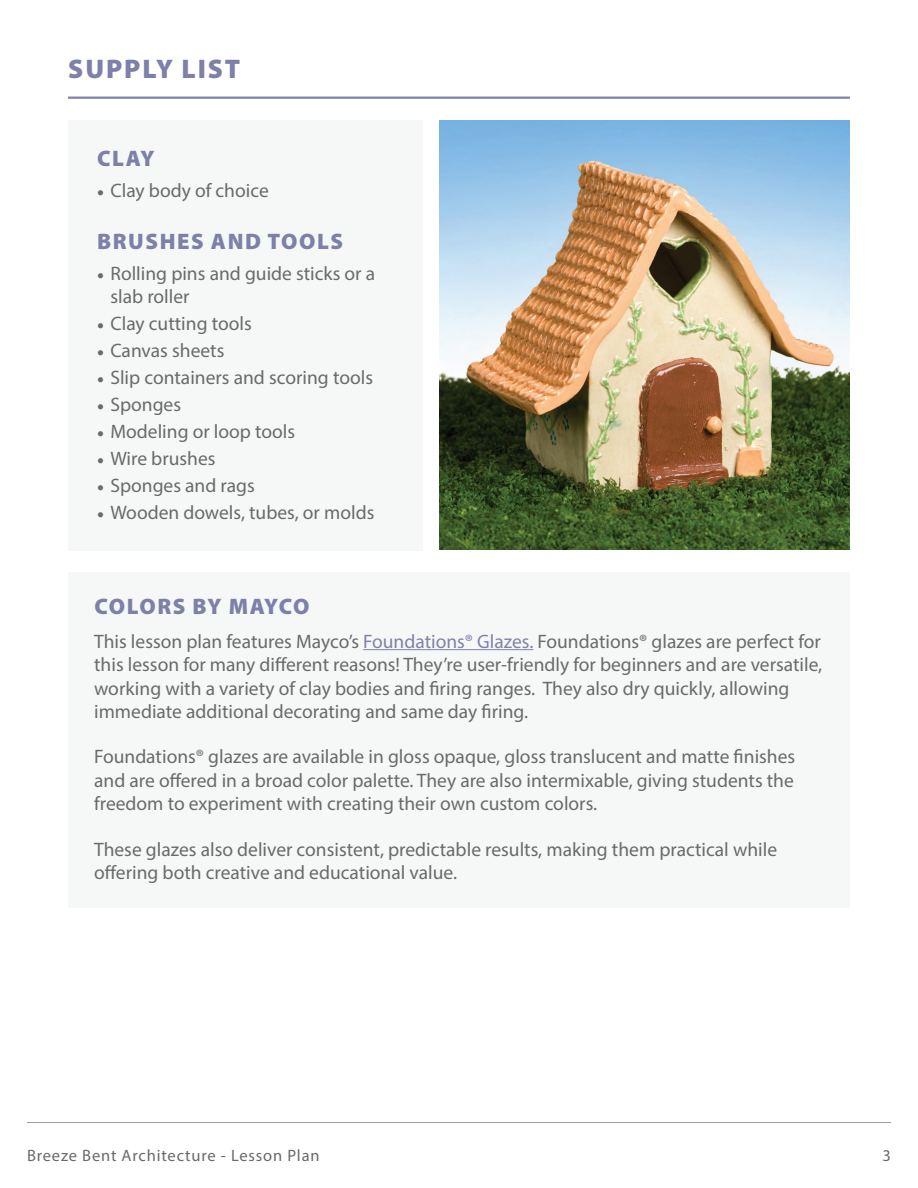
<style>
.page{position:relative;width:918px;height:1188px;background:#fff}
.page>*{position:absolute;margin:0;border:0;box-sizing:border-box;transform-origin:0 0}
.t1{font:900 27px "Myriad Pro";letter-spacing:.07em;color:#7d81a9}
.t2{font:900 22.5px "Myriad Pro";letter-spacing:.07em;color:#7d81a9}
.t3{font:900 22.5px "Myriad Pro";letter-spacing:.035em;color:#7d81a9}
.t4{font:19.5px/23.4px "Myriad Pro";color:#6b6a69}
.t5{font:16.5px "Myriad Pro";letter-spacing:.05em;color:#6b6a69}
.s1{font-family:"Minion Pro"}
.s2{color:#8181aa}
</style>
<div class="page">
<hr style="left:27px;top:1123px;width:864px;height:1px;background:#9e9e9e">
<img style="left:440px;top:120px;width:410px;height:430px">
<hr style="left:68px;top:97px;width:782px;height:2px;background:#8181aa">
<div style="left:68px;top:120px;width:354px;height:431px;background:#f6f8f8"></div>
<div style="left:68px;top:572px;width:782px;height:335px;background:#f6f8f8"></div>
<hr style="left:363px;top:649px;width:170px;height:1px;background:#8181aa">
<h1 class="t1" style="left:68px;top:51px;width:173px">SUPPLY LIST</h1>
<p class="t2" style="left:97px;top:144px;width:59px">CLAY</p>
<p class="t4" style="left:97px;top:178px;width:173px"><span class="s1">•</span> Clay body of choice</p>
<p class="t2" style="left:97px;top:227px;width:248px">BRUSHES AND TOOLS</p>
<p class="t4" style="left:110px;top:261px;width:266px;text-indent:-13px"><span class="s1">•</span> Rolling pins and guide sticks or a slab roller</p>
<p class="t4" style="left:97px;top:312px;width:156px"><span class="s1">•</span> Clay cutting tools</p>
<p class="t4" style="left:97px;top:339px;width:129px"><span class="s1">•</span> Canvas sheets</p>
<p class="t4" style="left:97px;top:366px;width:278px"><span class="s1">•</span> Slip containers and scoring tools</p>
<p class="t4" style="left:97px;top:393px;width:86px"><span class="s1">•</span> Sponges</p>
<p class="t4" style="left:97px;top:419px;width:200px"><span class="s1">•</span> Modeling or loop tools</p>
<p class="t4" style="left:97px;top:446px;width:120px"><span class="s1">•</span> Wire brushes</p>
<p class="t4" style="left:97px;top:473px;width:159px"><span class="s1">•</span> Sponges and rags</p>
<p class="t4" style="left:97px;top:500px;width:279px"><span class="s1">•</span> Wooden dowels, tubes, or molds</p>
<p class="t3" style="left:94px;top:591px;width:217px">COLORS BY MAYCO</p>
<p class="t4" style="left:94px;top:629px;width:730px">This lesson plan features Mayco’s <span class="s2">Foundations® Glazes.</span> Foundations® glazes are perfect for this lesson for many different reasons! They’re user-friendly for beginners and are versatile, working with a variety of clay bodies and firing ranges. They also dry quickly, allowing immediate additional decorating and same day firing.</p>
<p class="t4" style="left:94px;top:745px;width:703px;text-align:justify">Foundations® glazes are available in gloss opaque, gloss translucent and matte finishes and are offered in a broad color palette. They are also intermixable, giving students the freedom to experiment with creating their own custom colors.</p>
<p class="t4" style="left:94px;top:837px;width:685px">These glazes also deliver consistent, predictable results, making them practical while offering both creative and educational value.</p>
<p class="t5" style="left:27px;top:1145px;width:294px">Breeze Bent Architecture - Lesson Plan</p>
<p class="t5" style="left:883px;top:1145px;width:10px">3</p>
</div>
